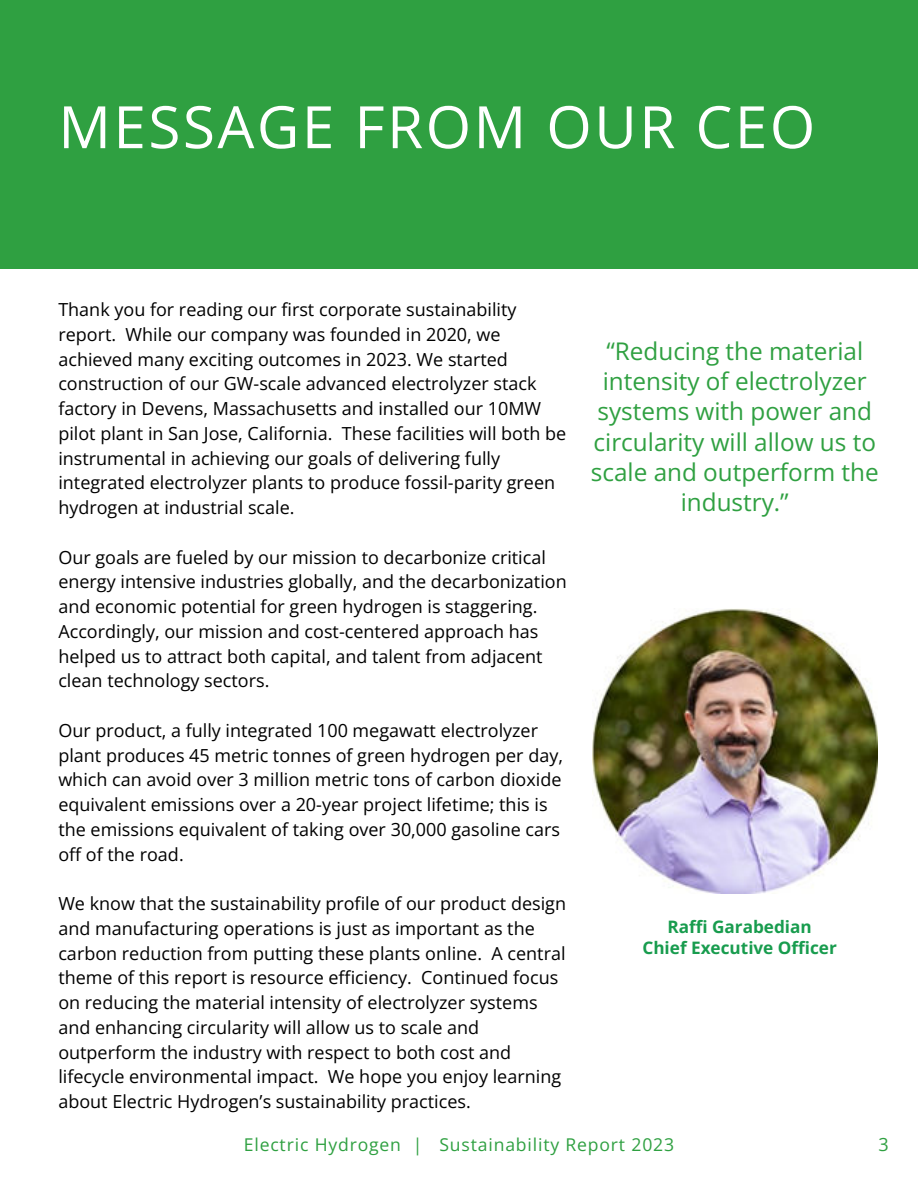
<style>
.page{position:relative;width:918px;height:1188px;background:#fff}
.page>*{position:absolute;margin:0;border:0;box-sizing:border-box;transform-origin:0 0}
.t1{font:58.5px "Open Sans";letter-spacing:.04em;color:#fff}
.t2{font:24.3px/30.3px "Open Sans";color:#2fa041;text-align:center}
.t3{font:18px/24.8px "Open Sans";color:#000}
.t4{font:18px "Open Sans";color:#2fa041}
.t5{font:17.55px "Open Sans";letter-spacing:.045em;color:#2fa041}
.t6{font:700 17.1px/21.3px "Open Sans";color:#189c4e;text-align:center}
</style>
<div class="page">
<div style="left:0;top:0;width:918px;height:269px;background:#2fa041"></div>
<img style="left:592px;top:609px;width:286px;height:285px">
<h1 class="t1" style="left:58px;top:87px;width:758px">MESSAGE FROM OUR CEO</h1>
<p class="t3" style="left:58px;top:297px;width:509px">Thank you for reading our first corporate sustainability report. While our company was founded in 2020, we achieved many exciting outcomes in 2023. We started construction of our GW-scale advanced electrolyzer stack factory in Devens, Massachusetts and installed our 10MW pilot plant in San Jose, California. These facilities will both be instrumental in achieving our goals of delivering fully integrated electrolyzer plants to produce fossil-parity green hydrogen at industrial scale.</p>
<p class="t3" style="left:58px;top:544px;width:510px">Our goals are fueled by our mission to decarbonize critical energy intensive industries globally, and the decarbonization and economic potential for green hydrogen is staggering.<br>Accordingly, our mission and cost-centered approach has helped us to attract both capital, and talent from adjacent clean technology sectors.</p>
<p class="t3" style="left:58px;top:717px;width:506px">Our product, a fully integrated 100 megawatt electrolyzer plant produces 45 metric tonnes of green hydrogen per day, which can avoid over 3 million metric tons of carbon dioxide equivalent emissions over a 20-year project lifetime; this is the emissions equivalent of taking over 30,000 gasoline cars off of the road.</p>
<p class="t3" style="left:58px;top:891px;width:509px">We know that the sustainability profile of our product design and manufacturing operations is just as important as the carbon reduction from putting these plants online. A central theme of this report is resource efficiency. Continued focus on reducing the material intensity of electrolyzer systems and enhancing circularity will allow us to scale and outperform the industry with respect to both cost and lifecycle environmental impact. We hope you enjoy learning about Electric Hydrogen’s sustainability practices.</p>
<h2 class="t2" style="left:591px;top:335px;width:289px">“Reducing the material intensity of electrolyzer systems with power and circularity will allow us to scale and outperform the industry.”</h2>
<p class="t6" style="left:642px;top:915px;width:196px">Raffi Garabedian<br>Chief Executive Officer</p>
<p class="t5" style="left:244px;top:1132px;width:432px">Electric Hydrogen | Sustainability Report 2023</p>
<p class="t4" style="left:878px;top:1132px;width:12px">3</p>
</div>
